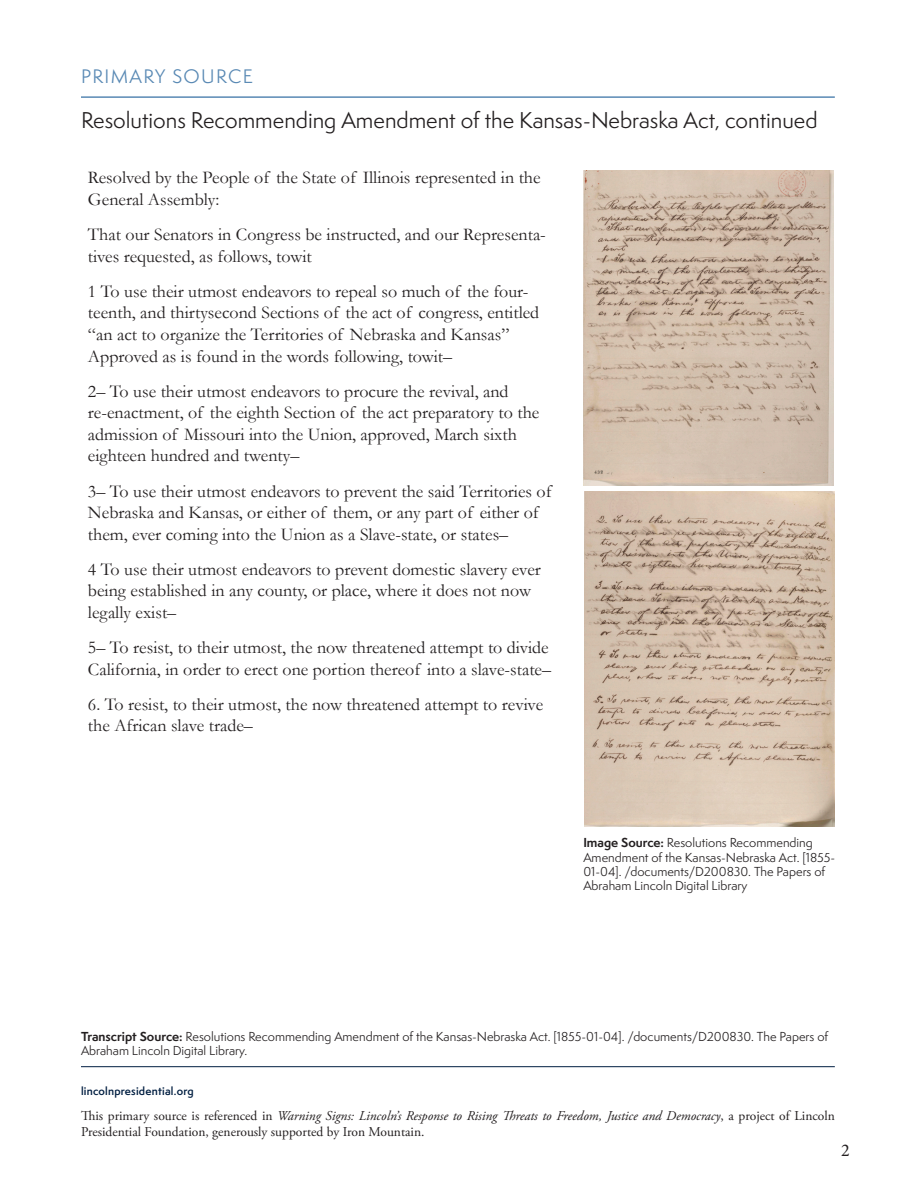
<style>
.page{position:relative;width:918px;height:1188px;background:#fff}
.page>*{position:absolute;margin:0;border:0;box-sizing:border-box;transform-origin:0 0}
.Lesson_Plan_Title{font:21px "Semplicita Pro";color:#231f20}
.credit{font:18px/21.6px "Garamond";color:#231f20}
.Lesson_Plan_Heading{font:18px "Semplicita Pro";letter-spacing:.075em;color:#5989b4}
.t1{font:18px "Minion Pro";color:#231f20}
.t2{font:13.5px/16.2px "Adobe Garamond Pro";color:#231f20}
.credit-2{font:12px/14.4px "Semplicita Pro";color:#231f20}
.t3{font:600 10.5px "Semplicita Pro";letter-spacing:.02em;color:#001e41}
.s1{font-weight:700}
.s2{font-style:italic}
</style>
<div class="page">
<hr style="left:81px;top:1066px;width:754px;height:1px;background:#001e41">
<hr style="left:81px;top:96px;width:754px;height:2px;background:#5989b4">
<img style="left:584px;top:492px;width:250px;height:335px">
<img style="left:583px;top:170px;width:250px;height:315px">
<p class="Lesson_Plan_Heading" style="left:81px;top:63px;width:174px">PRIMARY SOURCE</p>
<p class="Lesson_Plan_Title" style="left:81px;top:106px;width:738px">Resolutions Recommending Amendment of the Kansas-Nebraska Act, continued</p>
<p class="credit" style="left:88px;top:166px;width:454px">Resolved by the People of the State of Illinois represented in the<br>General Assembly:</p>
<p class="credit" style="left:88px;top:223px;width:459px">That our Senators in Congress be instructed, and our Representa&shy;tives requested, as follows, towit</p>
<p class="credit" style="left:88px;top:280px;width:453px">1 To use their utmost endeavors to repeal so much of the four&shy;teenth, and thirtysecond Sections of the act of congress, entitled “an act to organize the Territories of Nebraska and Kansas” Approved as is found in the words following, towit–</p>
<p class="credit" style="left:88px;top:380px;width:453px">2– To use their utmost endeavors to procure the revival, and re-enactment, of the eighth Section of the act preparatory to the admission of Missouri into the Union, approved, March sixth eighteen hundred and twenty–</p>
<p class="credit" style="left:88px;top:480px;width:465px">3– To use their utmost endeavors to prevent the said Territories of<br>Nebraska and Kansas, or either of them, or any part of either of them, ever coming into the Union as a Slave-state, or states–</p>
<p class="credit" style="left:88px;top:558px;width:454px">4 To use their utmost endeavors to prevent domestic slavery ever being established in any county, or place, where it does not now legally exist–</p>
<p class="credit" style="left:88px;top:636px;width:465px">5– To resist, to their utmost, the now threatened attempt to divide<br>California, in order to erect one portion thereof into a slave-state–</p>
<p class="credit" style="left:88px;top:693px;width:457px">6. To resist, to their utmost, the now threatened attempt to revive the African slave trade–</p>
<p class="credit-2" style="left:583px;top:835px;width:253px"><span class="s1">Image Source:</span> Resolutions Recommending Amendment of the Kansas-Nebraska Act. [1855- 01-04]. /documents/D200830. The Papers of Abraham Lincoln Digital Library</p>
<p class="credit-2" style="left:81px;top:1029px;width:749px"><span class="s1">Transcript Source:</span> Resolutions Recommending Amendment of the Kansas-Nebraska Act. [1855-01-04]. /documents/D200830. The Papers of<br>Abraham Lincoln Digital Library.</p>
<p class="t3" style="left:81px;top:1083px;width:114px">lincolnpresidential.org</p>
<p class="t2" style="left:81px;top:1108px;width:755px">This primary source is referenced in <span class="s2">Warning Signs: Lincoln’s Response to Rising Threats to Freedom, Justice and Democracy</span>, a project of Lincoln<br>Presidential Foundation, generously supported by Iron Mountain.</p>
<p class="t1" style="left:841px;top:1138px;width:10px">2</p>
</div>
